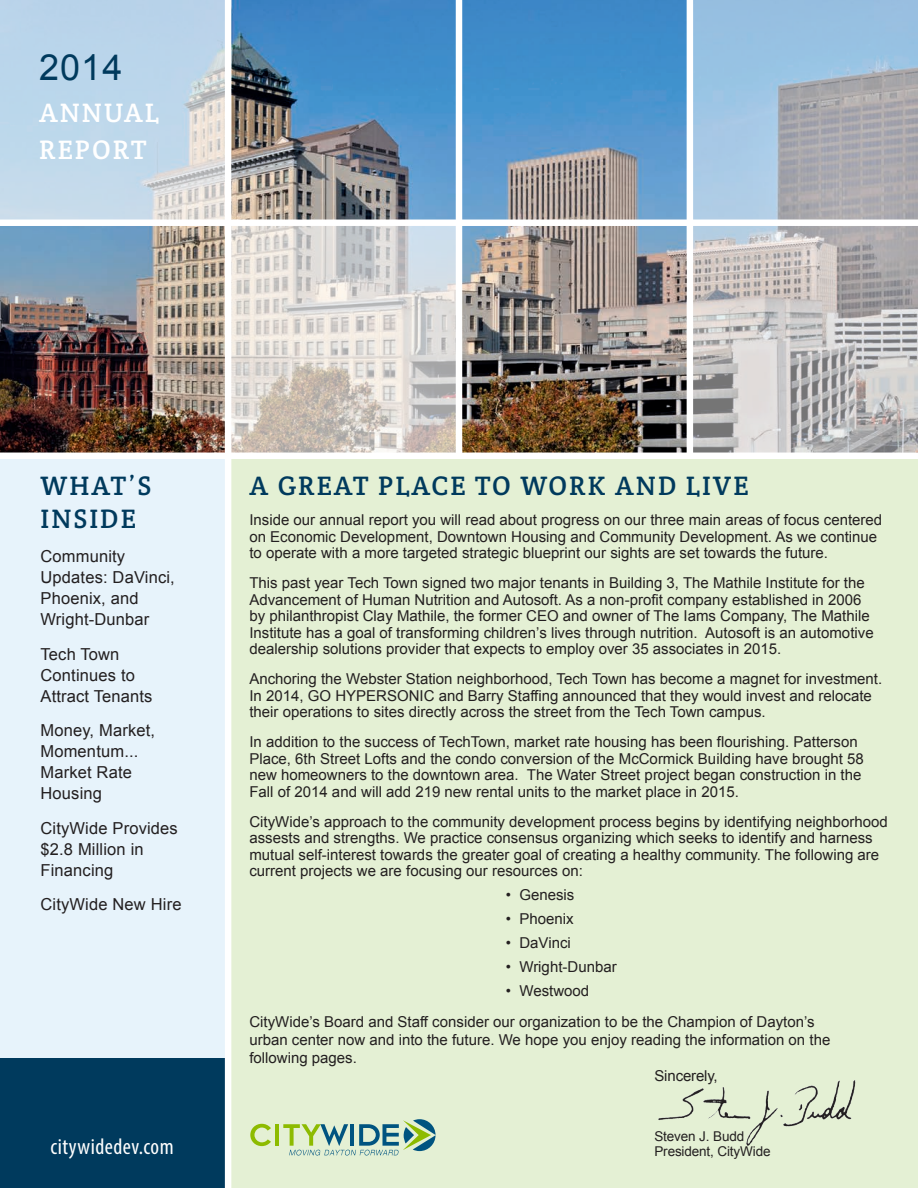
<style>
.page{position:relative;width:918px;height:1188px;background:#fff}
.page>*{position:absolute;margin:0;border:0;box-sizing:border-box;transform-origin:0 0}
.t1{font:36px "Arial";color:#003a5d}
.t2{font:27px/32.4px "Crete Round";letter-spacing:.075em;color:#003a5d}
.t3{font:27px/37.5px "Crete Round";letter-spacing:.075em;color:#fff}
.t4{font:condensed 22.5px "Myriad Pro";letter-spacing:.02em;color:#fff}
.t5{font:16.5px/21px "Arial";letter-spacing:.01em;color:#231f20}
.t6{font:15px/16.5px "Arial";color:#231f20}
.t7{font:13.5px/15px "Arial";letter-spacing:-.01em;color:#231f20}
</style>
<div class="page">
<img style="left:0;top:0;width:687px;height:453px">
<svg style="left:0;top:0;width:225px;height:220px;background:#c1d6e7"></svg>
<svg style="left:231px;top:226px;width:225px;height:227px;background:#d7d2ce"></svg>
<svg style="left:693px;top:226px;width:225px;height:227px;background:#bdbabb"></svg>
<svg style="left:693px;top:0;width:225px;height:220px;background:#a3b9cd"></svg>
<div style="left:229px;top:458px;width:689px;height:730px;background:#e4f0d4"></div>
<div style="left:0;top:459px;width:224px;height:634px;background:#e7f3fb"></div>
<div style="left:0;top:1058px;width:224px;height:130px;background:#003a5d"></div>
<img style="left:658px;top:1080px;width:198px;height:66px">
<svg style="left:250px;top:1124px;width:21px;height:22px"></svg>
<hr style="left:275px;top:1124px;width:4px;height:22px;background:#8dbb00">
<svg style="left:283px;top:1119px;width:153px;height:36px"></svg>
<div style="left:0;top:453px;width:918px;height:6px;background:#fff"></div>
<div style="left:0;top:220px;width:918px;height:6px;background:#fff"></div>
<div style="left:456px;top:0;width:6px;height:458px;background:#fff"></div>
<div style="left:225px;top:0;width:6px;height:1188px;background:#fff"></div>
<p class="t1" style="left:39px;top:47px;width:85px">2014</p>
<p class="t3" style="left:39px;top:93px;width:121px">ANNUAL<br>REPORT</p>
<p class="t2" style="left:40px;top:469px;width:112px">WHAT’S<br>INSIDE</p>
<p class="t5" style="left:40px;top:546px;width:136px">Community<br>Updates: DaVinci,<br>Phoenix, and<br>Wright-Dunbar</p>
<p class="t5" style="left:40px;top:643px;width:114px">Tech Town<br>Continues to<br>Attract Tenants</p>
<p class="t5" style="left:40px;top:720px;width:116px">Money, Market,<br>Momentum...<br>Market Rate<br>Housing</p>
<p class="t5" style="left:40px;top:817px;width:139px">CityWide Provides $2.8 Million in<br>Financing</p>
<p class="t5" style="left:40px;top:894px;width:143px">CityWide New Hire</p>
<p class="t4" style="left:51px;top:1133px;width:125px">citywidedev.com</p>
<p class="t2" style="left:249px;top:469px;width:500px">A GREAT PLACE TO WORK AND LIVE</p>
<p class="t6" style="left:249px;top:512px;width:634px">Inside our annual report you will read about progress on our three main areas of focus centered on Economic Development, Downtown Housing and Community Development. As we continue to operate with a more targeted strategic blueprint our sights are set towards the future.</p>
<p class="t6" style="left:249px;top:575px;width:626px">This past year Tech Town signed two major tenants in Building 3, The Mathile Institute for the Advancement of Human Nutrition and Autosoft. As a non-profit company established in 2006 by philanthropist Clay Mathile, the former CEO and owner of The Iams Company, The Mathile Institute has a goal of transforming children’s lives through nutrition. Autosoft is an automotive dealership solutions provider that expects to employ over 35 associates in 2015.</p>
<p class="t6" style="left:249px;top:671px;width:634px">Anchoring the Webster Station neighborhood, Tech Town has become a magnet for investment.<br>In 2014, GO HYPERSONIC and Barry Staffing announced that they would invest and relocate their operations to sites directly across the street from the Tech Town campus.</p>
<p class="t6" style="left:249px;top:734px;width:616px">In addition to the success of TechTown, market rate housing has been flourishing. Patterson Place, 6th Street Lofts and the condo conversion of the McCormick Building have brought 58 new homeowners to the downtown area. The Water Street project began construction in the Fall of 2014 and will add 219 new rental units to the market place in 2015.</p>
<p class="t6" style="left:249px;top:813px;width:640px">CityWide’s approach to the community development process begins by identifying neighborhood assests and strengths. We practice consensus organizing which seeks to identify and harness mutual self-interest towards the greater goal of creating a healthy community. The following are current projects we are focusing our resources on:</p>
<p class="t6" style="left:506px;top:887px;width:70px">• Genesis</p>
<p class="t6" style="left:506px;top:911px;width:69px">• Phoenix</p>
<p class="t6" style="left:506px;top:935px;width:66px">• DaVinci</p>
<p class="t6" style="left:506px;top:959px;width:112px">• Wright-Dunbar</p>
<p class="t6" style="left:506px;top:983px;width:85px">• Westwood</p>
<p class="t6" style="left:249px;top:1013px;width:582px;line-height:17.7px">CityWide’s Board and Staff consider our organization to be the Champion of Dayton’s urban center now and into the future. We hope you enjoy reading the information on the following pages.</p>
<p class="t6" style="left:654px;top:1067px;width:65px">Sincerely,</p>
<p class="t7" style="left:654px;top:1128px;width:118px">Steven J. Budd<br>President, CityWide</p>
</div>
